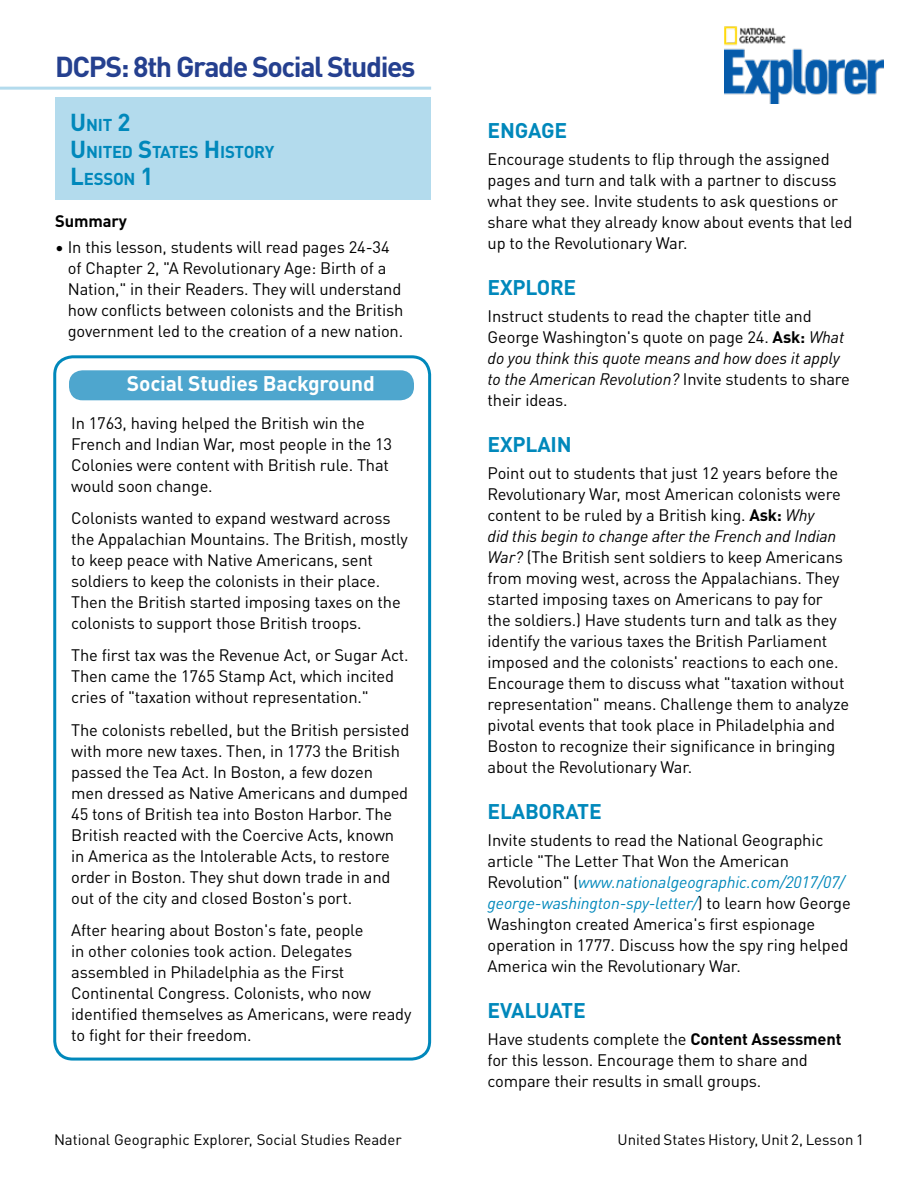
<style>
.page{position:relative;width:918px;height:1188px;background:#fff}
.page>*{position:absolute;margin:0;border:0;box-sizing:border-box;transform-origin:0 0}
.t1{font:700 28.5px "DINOT";letter-spacing:-.05em;color:#25408f}
.t2{font:700 21px "DINOT";letter-spacing:-.01em;color:#08b}
.t3{font:700 21px "DINOT";letter-spacing:-.01em;color:#fff}
.t4{font:700 16.95px/27px "DINOT";letter-spacing:-.015em;color:#08b}
.t5{font:16.5px/21px "DINOT";letter-spacing:-.01em;color:#000}
.t6{font:700 16.5px "DINOT";letter-spacing:-.01em;color:#000}
.t7{font:15px "DINOT";color:#000}
.s1{font-size:24.3px}
.s2{font-weight:700}
.s3{font-style:italic}
.s4{font-style:italic;color:#08b}
</style>
<div class="page">
<div style="left:69px;top:370px;width:345px;height:30px;background:#4ea6ce;border-radius:14px"></div>
<div style="left:53px;top:355px;width:378px;height:706px;border:3px solid #08b;border-radius:18px"></div>
<hr style="left:0;top:87px;width:431px;height:3px;background:#b3dbed">
<div style="left:55px;top:97px;width:375px;height:103px;background:#b3dbed"></div>
<img style="left:725px;top:26px;width:158px;height:78px">
<h1 class="t1" style="left:55px;top:44px;width:362px">DCPS: 8th Grade Social Studies</h1>
<p class="t4" style="left:70px;top:110px;width:206px"><span class="s1">U</span>NIT <span class="s1">2<br>U</span>NITED <span class="s1">S</span>TATES <span class="s1">H</span>ISTORY<br><span class="s1">L</span>ESSON <span class="s1">1</span></p>
<p class="t6" style="left:55px;top:209px;width:73px">Summary</p>
<p class="t5" style="left:68px;top:235px;width:337px;text-indent:-13px">• In this lesson, students will read pages 24-34 of Chapter 2, "A Revolutionary Age: Birth of a Nation," in their Readers. They will understand how conflicts between colonists and the British government led to the creation of a new nation.</p>
<p class="t3" style="left:127px;top:367px;width:249px">Social Studies Background</p>
<p class="t5" style="left:71px;top:411px;width:322px">In 1763, having helped the British win the French and Indian War, most people in the 13<br>Colonies were content with British rule. That would soon change.</p>
<p class="t5" style="left:71px;top:507px;width:338px">Colonists wanted to expand westward across the Appalachian Mountains. The British, mostly to keep peace with Native Americans, sent soldiers to keep the colonists in their place.<br>Then the British started imposing taxes on the colonists to support those British troops.</p>
<p class="t5" style="left:71px;top:644px;width:339px">The first tax was the Revenue Act, or Sugar Act.<br>Then came the 1765 Stamp Act, which incited cries of "taxation without representation."</p>
<p class="t5" style="left:71px;top:718px;width:340px">The colonists rebelled, but the British persisted with more new taxes. Then, in 1773 the British passed the Tea Act. In Boston, a few dozen men dressed as Native Americans and dumped 45 tons of British tea into Boston Harbor. The British reacted with the Coercive Acts, known in America as the Intolerable Acts, to restore order in Boston. They shut down trade in and out of the city and closed Boston's port.</p>
<p class="t5" style="left:71px;top:918px;width:342px">After hearing about Boston's fate, people<br>in other colonies took action. Delegates assembled in Philadelphia as the First Continental Congress. Colonists, who now identified themselves as Americans, were ready to fight for their freedom.</p>
<p class="t2" style="left:488px;top:114px;width:81px">ENGAGE</p>
<p class="t5" style="left:488px;top:147px;width:366px">Encourage students to flip through the assigned pages and turn and talk with a partner to discuss what they see. Invite students to ask questions or share what they already know about events that led up to the Revolutionary War.</p>
<p class="t2" style="left:488px;top:271px;width:90px">EXPLORE</p>
<p class="t5" style="left:488px;top:304px;width:364px">Instruct students to read the chapter title and George Washington's quote on page 24. <span class="s2">Ask:</span> <span class="s3">What do you think this quote means and how does it apply to the American Revolution?</span> Invite students to share their ideas.</p>
<p class="t2" style="left:488px;top:428px;width:86px">EXPLAIN</p>
<p class="t5" style="left:488px;top:461px;width:363px">Point out to students that just 12 years before the Revolutionary War, most American colonists were content to be ruled by a British king. <span class="s2">Ask:</span> <span class="s3">Why<br>did this begin to change after the French and Indian War?</span> (The British sent soldiers to keep Americans from moving west, across the Appalachians. They started imposing taxes on Americans to pay for the soldiers.) Have students turn and talk as they identify the various taxes the British Parliament imposed and the colonists' reactions to each one.<br>Encourage them to discuss what "taxation without representation" means. Challenge them to analyze pivotal events that took place in Philadelphia and Boston to recognize their significance in bringing about the Revolutionary War.</p>
<p class="t2" style="left:488px;top:795px;width:116px">ELABORATE</p>
<p class="t5" style="left:488px;top:829px;width:365px">Invite students to read the National Geographic article "The Letter That Won the American Revolution" (<span class="s4">www.nationalgeographic.com/2017/07/ george-washington-spy-letter/</span>) to learn how George Washington created America's first espionage operation in 1777. Discuss how the spy ring helped America win the Revolutionary War.</p>
<p class="t2" style="left:488px;top:994px;width:100px">EVALUATE</p>
<p class="t5" style="left:488px;top:1028px;width:355px">Have students complete the <span class="s2">Content Assessment </span>for this lesson. Encourage them to share and compare their results in small groups.</p>
<p class="t7" style="left:54px;top:1129px;width:349px">National Geographic Explorer, Social Studies Reader</p>
<p class="t7" style="left:617px;top:1129px;width:248px">United States History, Unit 2, Lesson 1</p>
</div>
